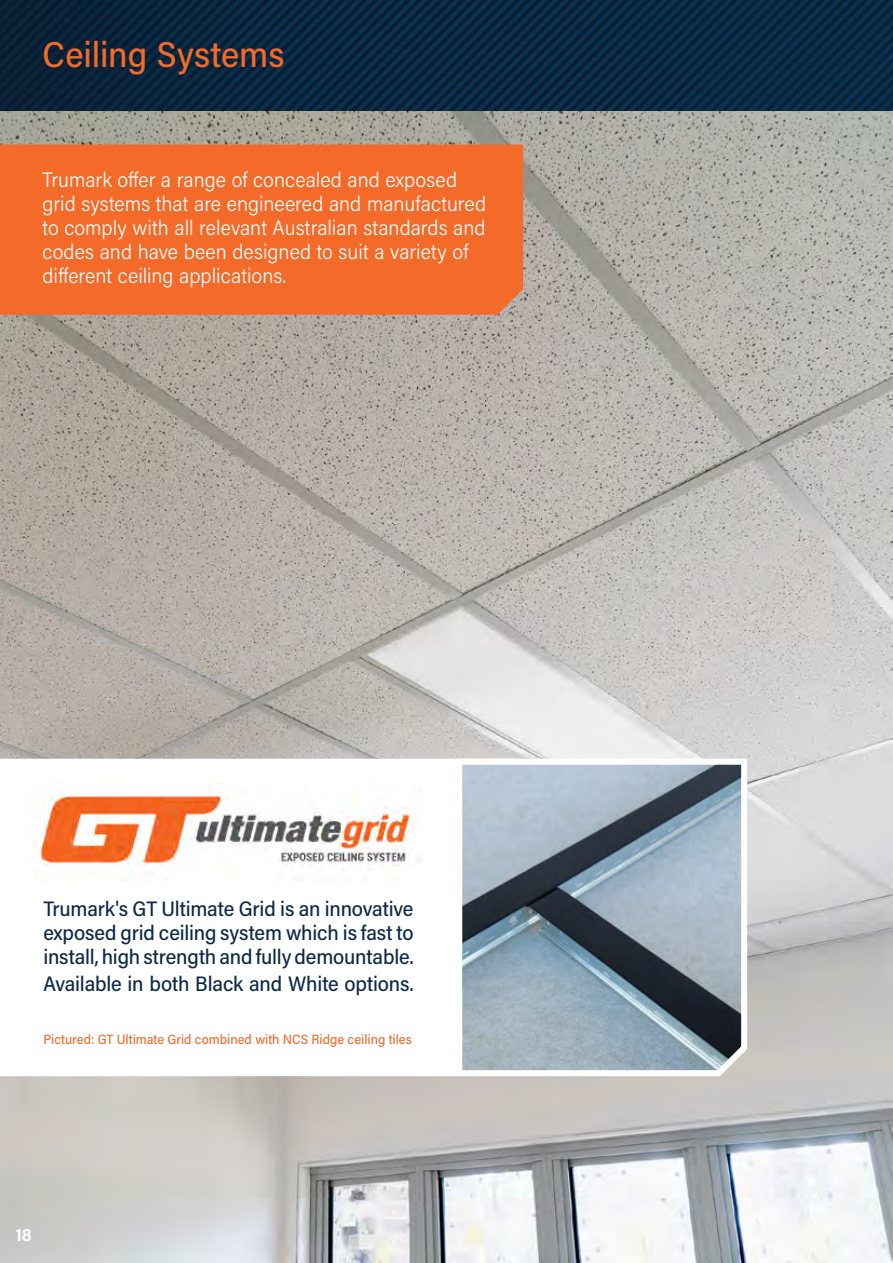
<style>
.page{position:relative;width:893px;height:1263px;background:#fff}
.page>*{position:absolute;margin:0;border:0;box-sizing:border-box;transform-origin:0 0}
.t1{font:500 36px "Acumin Pro Semi Cond";color:#f36a29}
.t2{font:300 21px/24px "Acumin Pro Semi Cond";color:#fff}
.t3{font:500 21px/24px "Acumin Pro Semi Cond";letter-spacing:-.01em;color:#0c2948;text-align:justify}
.t4{font:700 18px "Acumin Pro Semi Cond";color:#fff}
.t5{font:500 13.5px "Acumin Pro Semi Cond";color:#f36a29}
</style>
<div class="page">
<img style="left:0;top:111px;width:893px;height:1152px">
<svg style="left:0;top:0;width:893px;height:111px;background:#092740"></svg>
<svg style="left:0;top:759px;width:453px;height:317px"></svg>
<svg style="left:453px;top:756px;width:297px;height:323px;background:#92a1ad"></svg>
<div style="left:0;top:145px;width:523px;height:170px;background:#f36a29"></div>
<div style="left:28px;top:783px;width:395px;height:124px;background:#fff"></div>
<img style="left:35px;top:783px;width:383px;height:99px">
<h1 class="t1" style="left:43px;top:30px;width:244px">Ceiling Systems</h1>
<p class="t2" style="left:43px;top:167px;width:445px">Trumark offer a range of concealed and exposed grid systems that are engineered and manufactured to comply with all relevant Australian standards and codes and have been designed to suit a variety of different ceiling applications.</p>
<p class="t3" style="left:43px;top:896px;width:372px">Trumark's GT Ultimate Grid is an innovative exposed grid ceiling system which is fast to install, high strength and fully demountable.</p>
<p class="t3" style="left:43px;top:971px;width:372px">Available in both Black and White options.</p>
<p class="t5" style="left:43px;top:1030px;width:370px">Pictured: GT Ultimate Grid combined with NCS Ridge ceiling tiles</p>
<p class="t4" style="left:16px;top:1222px;width:17px">18</p>
</div>
